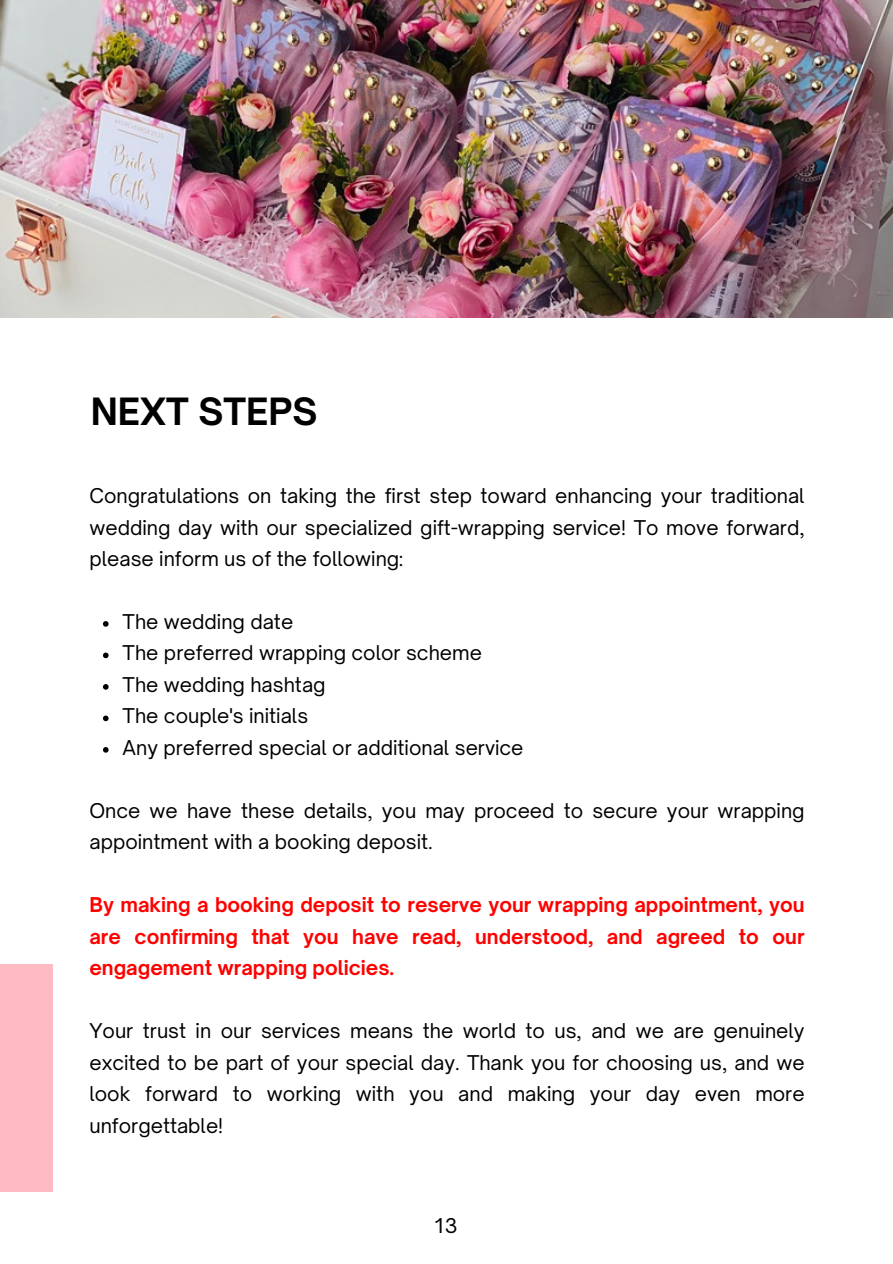
<style>
.page{position:relative;width:893px;height:1264px;background:#fff}
.page>*{position:absolute;margin:0;border:0;box-sizing:border-box;transform-origin:0 0}
.t1{font:700 36px "Open Sauce One";color:#000}
.t2{font:19.5px/31.5px "Open Sauce One";color:#000;text-align:justify}
.t3{font:700 19.5px/31.5px "Open Sauce One";color:#f00;text-align:justify}
.t4{font:19.5px "Open Sauce One";color:#000001}
</style>
<div class="page">
<svg style="left:103px;top:621px;width:6px;height:5px"></svg>
<svg style="left:103px;top:652px;width:6px;height:6px"></svg>
<svg style="left:103px;top:684px;width:6px;height:5px"></svg>
<svg style="left:103px;top:715px;width:6px;height:6px"></svg>
<svg style="left:103px;top:747px;width:6px;height:5px"></svg>
<img style="left:0;top:0;width:892px;height:317px">
<div style="left:0;top:964px;width:52px;height:228px;background:#ffbbc1"></div>
<p class="t1" style="left:91px;top:389px;width:228px">NEXT STEPS</p>
<p class="t2" style="left:89px;top:480px;width:716px">Congratulations on taking the first step toward enhancing your traditional wedding day with our specialized gift-wrapping service! To move forward, please inform us of the following:</p>
<p class="t2" style="left:123px;top:605px;width:172px">The wedding date</p>
<p class="t2" style="left:123px;top:637px;width:361px">The preferred wrapping color scheme</p>
<p class="t2" style="left:123px;top:668px;width:204px">The wedding hashtag</p>
<p class="t2" style="left:123px;top:700px;width:187px">The couple's initials</p>
<p class="t2" style="left:123px;top:731px;width:402px">Any preferred special or additional service</p>
<p class="t2" style="left:89px;top:794px;width:716px">Once we have these details, you may proceed to secure your wrapping appointment with a booking deposit.</p>
<p class="t3" style="left:89px;top:889px;width:716px">By making a booking deposit to reserve your wrapping appointment, you are confirming that you have read, understood, and agreed to our engagement wrapping policies.</p>
<p class="t2" style="left:89px;top:1015px;width:716px">Your trust in our services means the world to us, and we are genuinely excited to be part of your special day. Thank you for choosing us, and we look forward to working with you and making your day even more unforgettable!</p>
<p class="t4" style="left:435px;top:1213px;width:24px">13</p>
</div>
